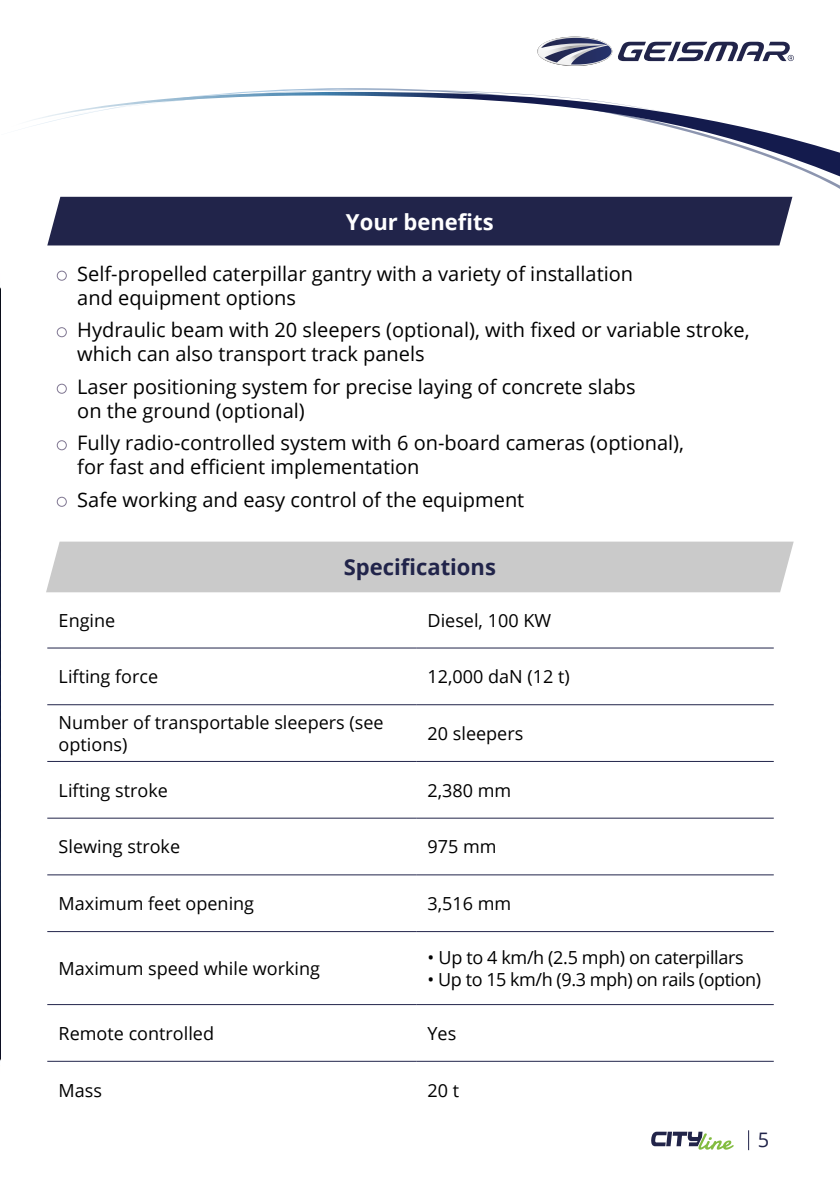
<style>
.page{position:relative;width:840px;height:1191px;background:#fff}
.page>*{position:absolute;margin:0;border:0;box-sizing:border-box;transform-origin:0 0}
.t1{font:700 22px "Open Sans";color:#21244a}
.t2{font:700 22px "Open Sans";color:#fff}
.t3{font:20px/24px "Open Sans";color:#000}
.t4{font:20px "Open Sans";color:#21244a}
.t5{font:18px/21.6px "Open Sans";color:#000}
.t6{font:18px "Open Sans";letter-spacing:-.025em;color:#000}
.t7{font:18px "Open Sans";letter-spacing:-.02em;color:#000}
</style>
<div class="page">
<svg style="left:244px;top:88px;width:595px;height:101px"></svg>
<svg style="left:30px;top:92px;width:809px;height:89px"></svg>
<svg style="left:537px;top:37px;width:256px;height:29px"></svg>
<img style="left:0;top:287px;width:1px;height:774px">
<div style="left:47px;top:197px;width:745px;height:48px;background:#21244a"></div>
<div style="left:46px;top:541px;width:748px;height:52px;background:#cacaca"></div>
<div style="left:57px;top:271px;width:10px;height:10px;border:1px solid #807792;border-radius:50%"></div>
<div style="left:57px;top:327px;width:10px;height:10px;border:1px solid #807792;border-radius:50%"></div>
<div style="left:57px;top:384px;width:10px;height:10px;border:1px solid #807792;border-radius:50%"></div>
<div style="left:57px;top:440px;width:10px;height:10px;border:1px solid #807792;border-radius:50%"></div>
<div style="left:57px;top:497px;width:10px;height:10px;border:1px solid #807792;border-radius:50%"></div>
<hr style="left:47px;top:647px;width:369px;height:1px;background:#21244a">
<hr style="left:416px;top:647px;width:357px;height:1px;background:#21244a">
<hr style="left:47px;top:704px;width:369px;height:1px;background:#21244a">
<hr style="left:416px;top:704px;width:357px;height:1px;background:#21244a">
<hr style="left:47px;top:761px;width:369px;height:1px;background:#21244a">
<hr style="left:416px;top:761px;width:357px;height:1px;background:#21244a">
<hr style="left:47px;top:817px;width:369px;height:1px;background:#21244a">
<hr style="left:416px;top:817px;width:357px;height:1px;background:#21244a">
<hr style="left:47px;top:874px;width:369px;height:1px;background:#21244a">
<hr style="left:416px;top:874px;width:357px;height:1px;background:#21244a">
<hr style="left:47px;top:931px;width:369px;height:1px;background:#21244a">
<hr style="left:416px;top:931px;width:357px;height:1px;background:#21244a">
<hr style="left:47px;top:1004px;width:369px;height:1px;background:#21244a">
<hr style="left:416px;top:1004px;width:357px;height:1px;background:#21244a">
<hr style="left:47px;top:1060px;width:369px;height:1px;background:#21244a">
<hr style="left:416px;top:1060px;width:357px;height:1px;background:#21244a">
<svg style="left:651px;top:1131px;width:82px;height:18px"></svg>
<p class="t2" style="left:346px;top:206px;width:149px">Your benefits</p>
<p class="t3" style="left:77px;top:261px;width:557px">Self-propelled caterpillar gantry with a variety of installation and equipment options</p>
<p class="t3" style="left:77px;top:317px;width:673px">Hydraulic beam with 20 sleepers (optional), with fixed or variable stroke, which can also transport track panels</p>
<p class="t3" style="left:77px;top:374px;width:559px">Laser positioning system for precise laying of concrete slabs on the ground (optional)</p>
<p class="t3" style="left:77px;top:430px;width:608px">Fully radio-controlled system with 6 on-board cameras (optional), for fast and efficient implementation</p>
<p class="t3" style="left:77px;top:487px;width:448px">Safe working and easy control of the equipment</p>
<p class="t1" style="left:343px;top:552px;width:154px">Specifications</p>
<p class="t5" style="left:59px;top:609px;width:58px">Engine</p>
<p class="t5" style="left:427px;top:609px;width:125px">Diesel, 100 KW</p>
<p class="t5" style="left:59px;top:665px;width:101px">Lifting force</p>
<p class="t5" style="left:427px;top:665px;width:144px">12,000 daN (12 t)</p>
<p class="t5" style="left:59px;top:711px;width:326px">Number of transportable sleepers (see options)</p>
<p class="t5" style="left:427px;top:722px;width:97px">20 sleepers</p>
<p class="t5" style="left:59px;top:779px;width:111px">Lifting stroke</p>
<p class="t5" style="left:427px;top:779px;width:85px">2,380 mm</p>
<p class="t5" style="left:59px;top:835px;width:123px">Slewing stroke</p>
<p class="t5" style="left:427px;top:835px;width:71px">975 mm</p>
<p class="t5" style="left:59px;top:892px;width:197px">Maximum feet opening</p>
<p class="t5" style="left:427px;top:892px;width:85px">3,516 mm</p>
<p class="t5" style="left:59px;top:957px;width:263px">Maximum speed while working</p>
<p class="t7" style="left:427px;top:945px;width:317px">• Up to 4 km/h (2.5 mph) on caterpillars</p>
<p class="t6" style="left:427px;top:967px;width:335px">• Up to 15 km/h (9.3 mph) on rails (option)</p>
<p class="t5" style="left:59px;top:1022px;width:157px">Remote controlled</p>
<p class="t5" style="left:427px;top:1022px;width:30px">Yes</p>
<p class="t5" style="left:59px;top:1078px;width:45px">Mass</p>
<p class="t5" style="left:427px;top:1078px;width:33px">20 t</p>
<p class="t4" style="left:757px;top:1126px;width:13px">5</p>
</div>
